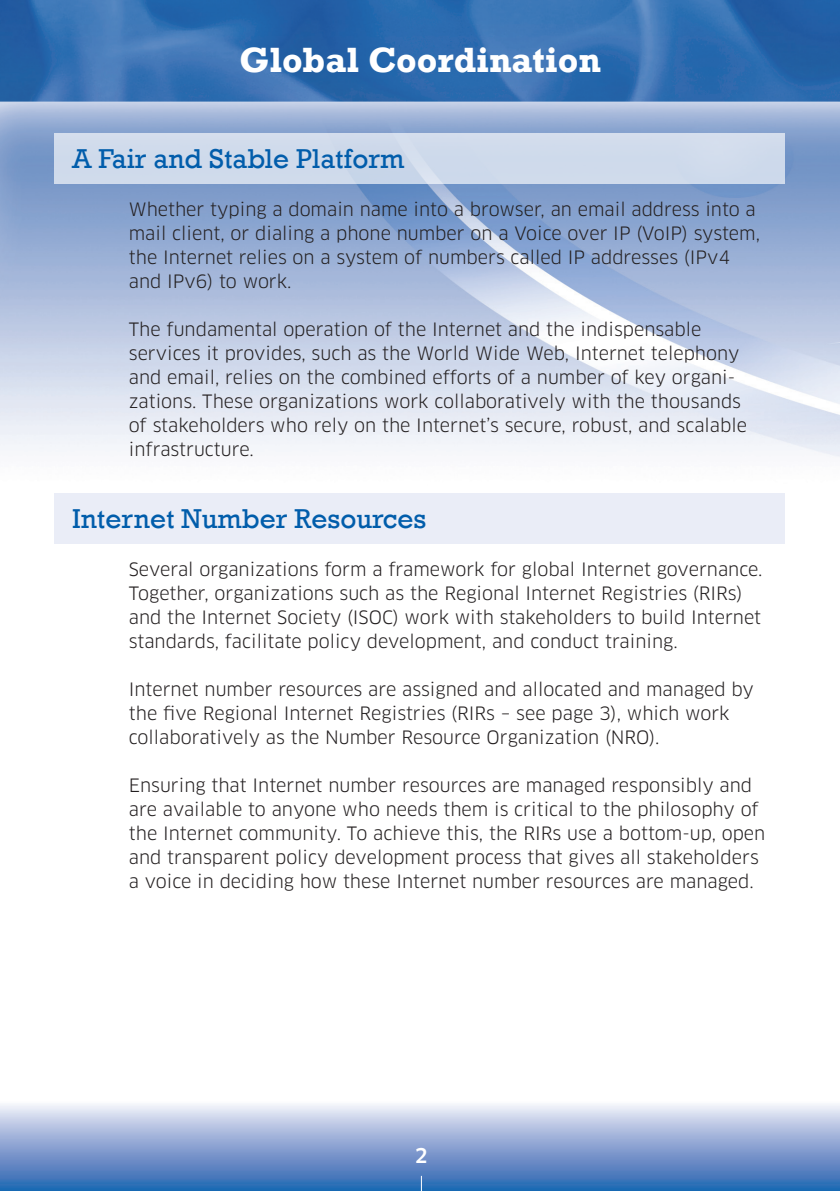
<style>
.page{position:relative;width:840px;height:1191px;background:#fff}
.page>*{position:absolute;margin:0;border:0;box-sizing:border-box;transform-origin:0 0}
.t1{font:700 36px "Rockwell";color:#fff}
.t2{font:28px "Rockwell";color:#015dab}
.t3{font:500 20px "Clan";color:#fff}
.Text_Paragraph{font:18px/24px "Clan";color:#231f20}
</style>
<div class="page">
<div style="left:0;top:1100px;width:839px;height:91px;background:linear-gradient(to bottom,#faf3fa,#235eae)"></div>
<img style="left:0;top:0;width:839px;height:544px">
<div style="left:54px;top:133px;width:730px;height:50px;background:#cfdbeb"></div>
<div style="left:54px;top:493px;width:730px;height:51px;background:#eaedf7"></div>
<svg style="left:420px;top:1175px;width:1px;height:16px"></svg>
<p class="t1" style="left:239px;top:38px;width:363px">Global Coordination</p>
<p class="t2" style="left:72px;top:142px;width:334px">A Fair and Stable Platform</p>
<p class="Text_Paragraph" style="left:129px;top:198px;width:632px">Whether typing a domain name into a browser, an email address into a mail client, or dialing a phone number on a Voice over IP (VoIP) system, the Internet relies on a system of numbers called IP addresses (IPv4 and IPv6) to work.</p>
<p class="Text_Paragraph" style="left:129px;top:318px;width:619px">The fundamental operation of the Internet and the indispensable services it provides, such as the World Wide Web, Internet telephony and email, relies on the combined efforts of a number of key organi&shy;zations. These organizations work collaboratively with the thousands of stakeholders who rely on the Internet’s secure, robust, and scalable infrastructure.</p>
<p class="t2" style="left:72px;top:502px;width:355px">Internet Number Resources</p>
<p class="Text_Paragraph" style="left:129px;top:558px;width:634px">Several organizations form a framework for global Internet governance.<br>Together, organizations such as the Regional Internet Registries (RIRs) and the Internet Society (ISOC) work with stakeholders to build Internet standards, facilitate policy development, and conduct training.</p>
<p class="Text_Paragraph" style="left:129px;top:678px;width:626px">Internet number resources are assigned and allocated and managed by the five Regional Internet Registries (RIRs – see page 3), which work collaboratively as the Number Resource Organization (NRO).</p>
<p class="Text_Paragraph" style="left:129px;top:774px;width:637px">Ensuring that Internet number resources are managed responsibly and are available to anyone who needs them is critical to the philosophy of the Internet community. To achieve this, the RIRs use a bottom-up, open and transparent policy development process that gives all stakeholders a voice in deciding how these Internet number resources are managed.</p>
<p class="t3" style="left:414px;top:1143px;width:14px">2</p>
</div>
